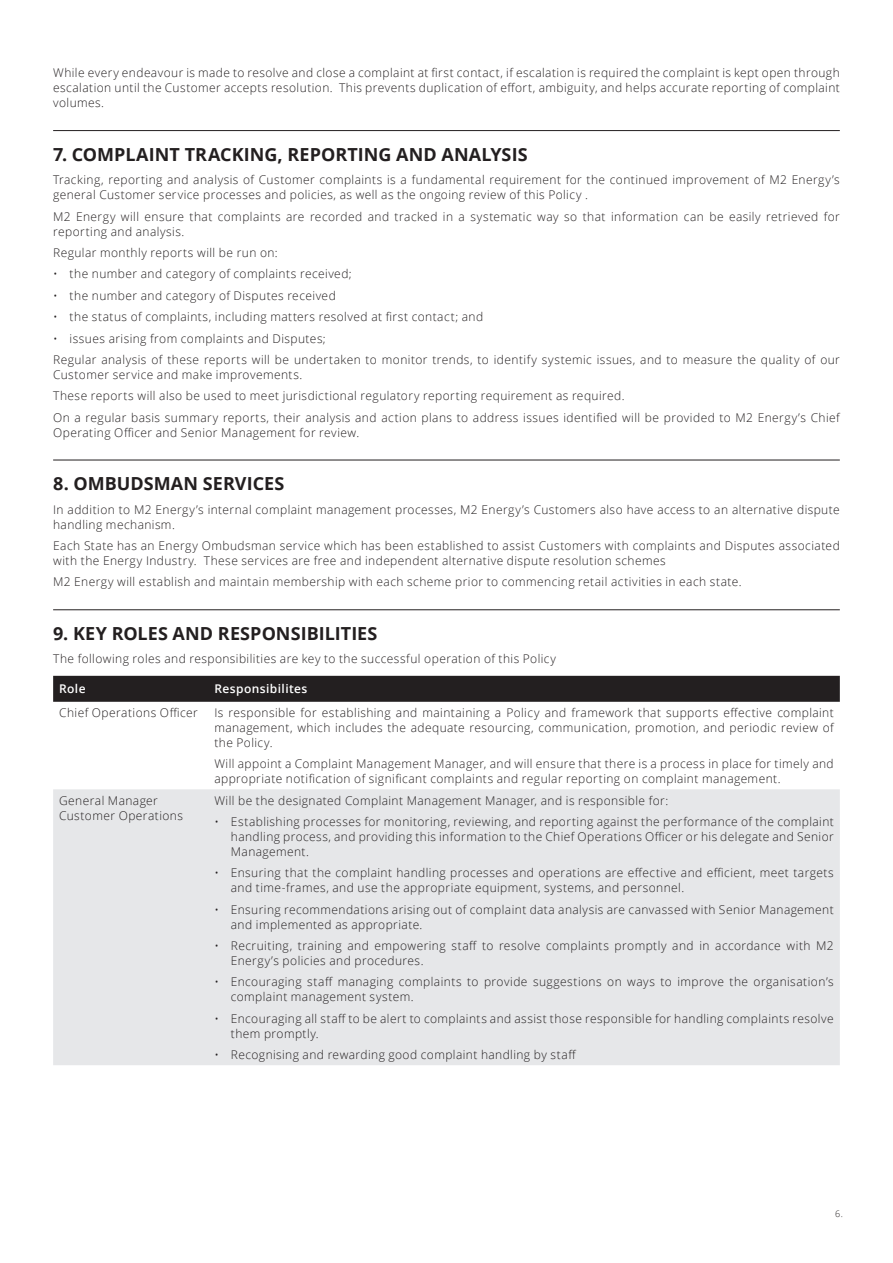
<style>
.page{position:relative;width:893px;height:1263px;background:#fff}
.page>*{position:absolute;margin:0;border:0;box-sizing:border-box;transform-origin:0 0}
.t1{font:700 18px "Open Sans";letter-spacing:.005em;color:#231f20}
.t2{font:300 12px/15px "Open Sans";letter-spacing:.035em;color:#231f20}
.t3{font:600 12px "Open Sans";letter-spacing:.035em;color:#fff}
.t4{font:300 9px "Open Sans";color:#231f20}
</style>
<div class="page">
<hr style="left:53px;top:130px;width:787px;height:1px;background:#231f20">
<hr style="left:53px;top:460px;width:787px;height:1px;background:#231f20">
<hr style="left:53px;top:609px;width:787px;height:1px;background:#231f20">
<div style="left:53px;top:676px;width:787px;height:26px;background:#231f20"></div>
<div style="left:53px;top:789px;width:787px;height:276px;background:#e6e7e9"></div>
<p class="t2" style="left:53px;top:65px;width:788px;text-align:justify">While every endeavour is made to resolve and close a complaint at first contact, if escalation is required the complaint is kept open through escalation until the Customer accepts resolution. This prevents duplication of effort, ambiguity, and helps accurate reporting of complaint volumes.</p>
<h1 class="t1" style="left:53px;top:141px;width:476px">7. COMPLAINT TRACKING, REPORTING AND ANALYSIS</h1>
<p class="t2" style="left:53px;top:172px;width:788px">Tracking, reporting and analysis of Customer complaints is a fundamental requirement for the continued improvement of M2 Energy’s general Customer service processes and policies, as well as the ongoing review of this Policy .</p>
<p class="t2" style="left:53px;top:208px;width:788px">M2 Energy will ensure that complaints are recorded and tracked in a systematic way so that information can be easily retrieved for reporting and analysis.</p>
<p class="t2" style="left:53px;top:245px;width:226px">Regular monthly reports will be run on:</p>
<p class="t2" style="left:53px;top:266px;width:300px">• the number and category of complaints received;</p>
<p class="t2" style="left:53px;top:288px;width:284px">• the number and category of Disputes received</p>
<p class="t2" style="left:53px;top:309px;width:432px">• the status of complaints, including matters resolved at first contact; and</p>
<p class="t2" style="left:53px;top:327px;width:788px;line-height:21.3px">• issues arising from complaints and Disputes;<br>Regular analysis of these reports will be undertaken to monitor trends, to identify systemic issues, and to measure the quality of our</p>
<p class="t2" style="left:53px;top:363px;width:788px;line-height:21.5px">Customer service and make improvements.<br>These reports will also be used to meet jurisdictional regulatory reporting requirement as required.<br>On a regular basis summary reports, their analysis and action plans to address issues identified will be provided to M2 Energy’s Chief</p>
<p class="t2" style="left:53px;top:424px;width:308px">Operating Officer and Senior Management for review.</p>
<h1 class="t1" style="left:53px;top:471px;width:233px">8. OMBUDSMAN SERVICES</h1>
<p class="t2" style="left:53px;top:501px;width:788px">In addition to M2 Energy’s internal complaint management processes, M2 Energy’s Customers also have access to an alternative dispute handling mechanism.</p>
<p class="t2" style="left:53px;top:538px;width:788px">Each State has an Energy Ombudsman service which has been established to assist Customers with complaints and Disputes associated with the Energy Industry. These services are free and independent alternative dispute resolution schemes</p>
<p class="t2" style="left:53px;top:574px;width:690px">M2 Energy will establish and maintain membership with each scheme prior to commencing retail activities in each state.</p>
<h1 class="t1" style="left:53px;top:621px;width:326px">9. KEY ROLES AND RESPONSIBILITIES</h1>
<p class="t2" style="left:53px;top:651px;width:504px">The following roles and responsibilities are key to the successful operation of this Policy</p>
<p class="t3" style="left:59px;top:681px;width:28px">Role</p>
<p class="t3" style="left:214px;top:681px;width:95px">Responsibilites</p>
<p class="t2" style="left:59px;top:705px;width:140px">Chief Operations Officer</p>
<p class="t2" style="left:214px;top:705px;width:621px;text-align:justify">Is responsible for establishing and maintaining a Policy and framework that supports effective complaint management, which includes the adequate resourcing, communication, promotion, and periodic review of the Policy.</p>
<p class="t2" style="left:214px;top:756px;width:621px">Will appoint a Complaint Management Manager, and will ensure that there is a process in place for timely and appropriate notification of significant complaints and regular reporting on complaint management.</p>
<p class="t2" style="left:59px;top:792px;width:125px">General Manager<br>Customer Operations</p>
<p class="t2" style="left:214px;top:792px;width:455px">Will be the designated Complaint Management Manager, and is responsible for:</p>
<p class="t2" style="left:231px;top:814px;width:604px;text-align:justify;text-indent:-16px">• Establishing processes for monitoring, reviewing, and reporting against the performance of the complaint handling process, and providing this information to the Chief Operations Officer or his delegate and Senior Management.</p>
<p class="t2" style="left:231px;top:865px;width:604px;text-indent:-16px">• Ensuring that the complaint handling processes and operations are effective and efficient, meet targets and time-frames, and use the appropriate equipment, systems, and personnel.</p>
<p class="t2" style="left:231px;top:901px;width:604px;text-indent:-16px">• Ensuring recommendations arising out of complaint data analysis are canvassed with Senior Management and implemented as appropriate.</p>
<p class="t2" style="left:231px;top:938px;width:604px;text-indent:-16px">• Recruiting, training and empowering staff to resolve complaints promptly and in accordance with M2<br>Energy’s policies and procedures.</p>
<p class="t2" style="left:231px;top:974px;width:604px;text-indent:-16px">• Encouraging staff managing complaints to provide suggestions on ways to improve the organisation’s complaint management system.</p>
<p class="t2" style="left:231px;top:1011px;width:604px;text-indent:-16px">• Encouraging all staff to be alert to complaints and assist those responsible for handling complaints resolve them promptly.</p>
<p class="t2" style="left:214px;top:1047px;width:363px">• Recognising and rewarding good complaint handling by staff</p>
<p class="t4" style="left:835px;top:1207px;width:9px">6.</p>
</div>
